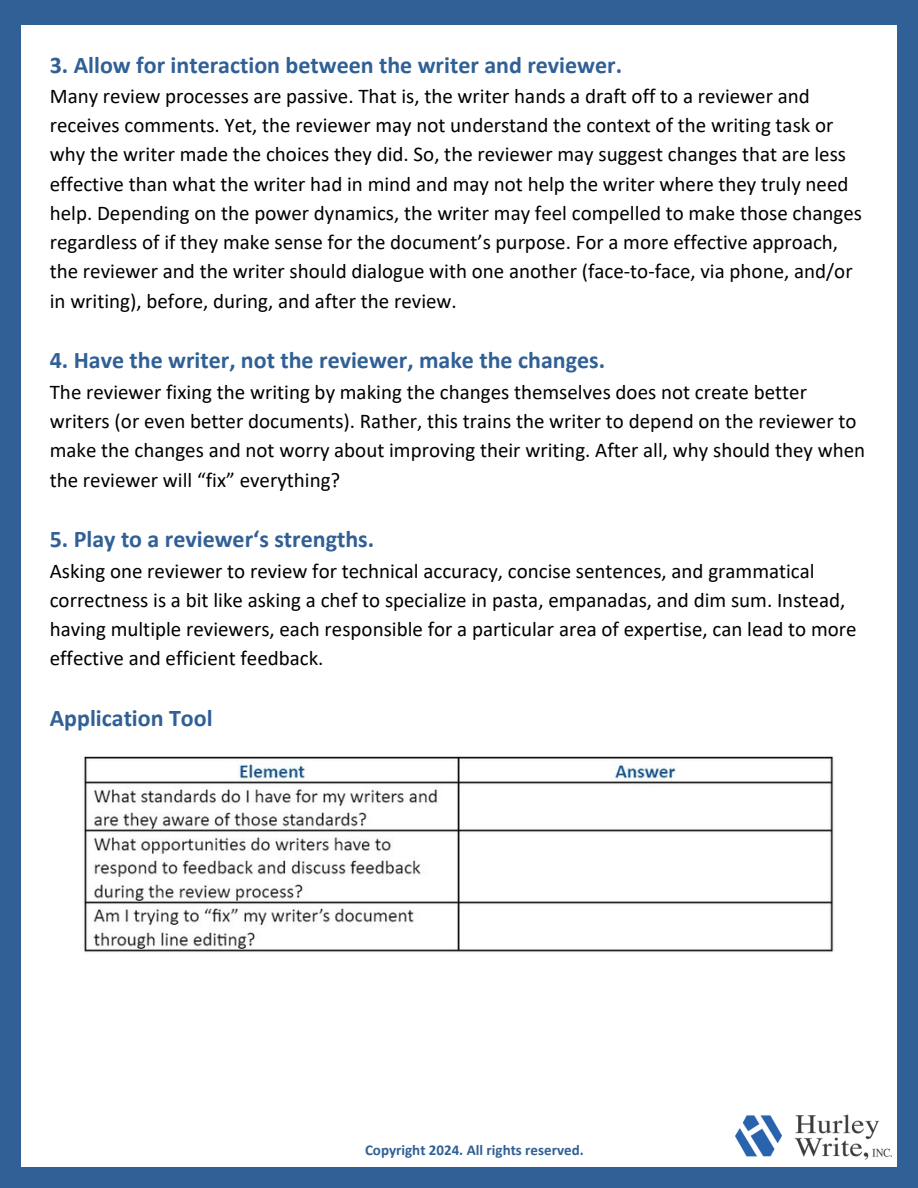
<style>
.page{position:relative;width:918px;height:1188px;background:#fff}
.page>*{position:absolute;margin:0;border:0;box-sizing:border-box;transform-origin:0 0}
.t1{font:700 24px "Calibri";color:#306095}
.t2{font:21px/29.2px "Calibri";color:#000}
.t3{font:700 15px "Calibri";color:#306095}
</style>
<div class="page">
<div style="left:0;top:1167px;width:918px;height:21px;background:#306095"></div>
<div style="left:897px;top:22px;width:21px;height:1166px;background:#306095"></div>
<div style="left:0;top:22px;width:21px;height:1166px;background:#306095"></div>
<img style="left:736px;top:1114px;width:155px;height:46px">
<div style="left:0;top:0;width:918px;height:24px;background:#306095"></div>
<img style="left:84px;top:756px;width:750px;height:196px">
<h2 class="t1" style="left:50px;top:55px;width:574px">3. Allow for interaction between the writer and reviewer.</h2>
<h2 class="t2" style="left:50px;top:83px;width:814px">Many review processes are passive. That is, the writer hands a draft off to a reviewer and receives comments. Yet, the reviewer may not understand the context of the writing task or why the writer made the choices they did. So, the reviewer may suggest changes that are less effective than what the writer had in mind and may not help the writer where they truly need help. Depending on the power dynamics, the writer may feel compelled to make those changes regardless of if they make sense for the document’s purpose. For a more effective approach, the reviewer and the writer should dialogue with one another (face-to-face, via phone, and/or in writing), before, during, and after the review.</h2>
<h2 class="t1" style="left:50px;top:350px;width:557px">4. Have the writer, not the reviewer, make the changes.</h2>
<h2 class="t2" style="left:50px;top:379px;width:817px">The reviewer fixing the writing by making the changes themselves does not create better writers (or even better documents). Rather, this trains the writer to depend on the reviewer to make the changes and not worry about improving their writing. After all, why should they when the reviewer will “fix” everything?</h2>
<h2 class="t1" style="left:50px;top:529px;width:326px">5. Play to a reviewer‘s strengths.</h2>
<h2 class="t2" style="left:50px;top:558px;width:808px">Asking one reviewer to review for technical accuracy, concise sentences, and grammatical correctness is a bit like asking a chef to specialize in pasta, empanadas, and dim sum. Instead, having multiple reviewers, each responsible for a particular area of expertise, can lead to more effective and efficient feedback.</h2>
<h1 class="t1" style="left:50px;top:708px;width:164px">Application Tool</h1>
<p class="t3" style="left:365px;top:1144px;width:220px">Copyright 2024. All rights reserved.</p>
</div>
